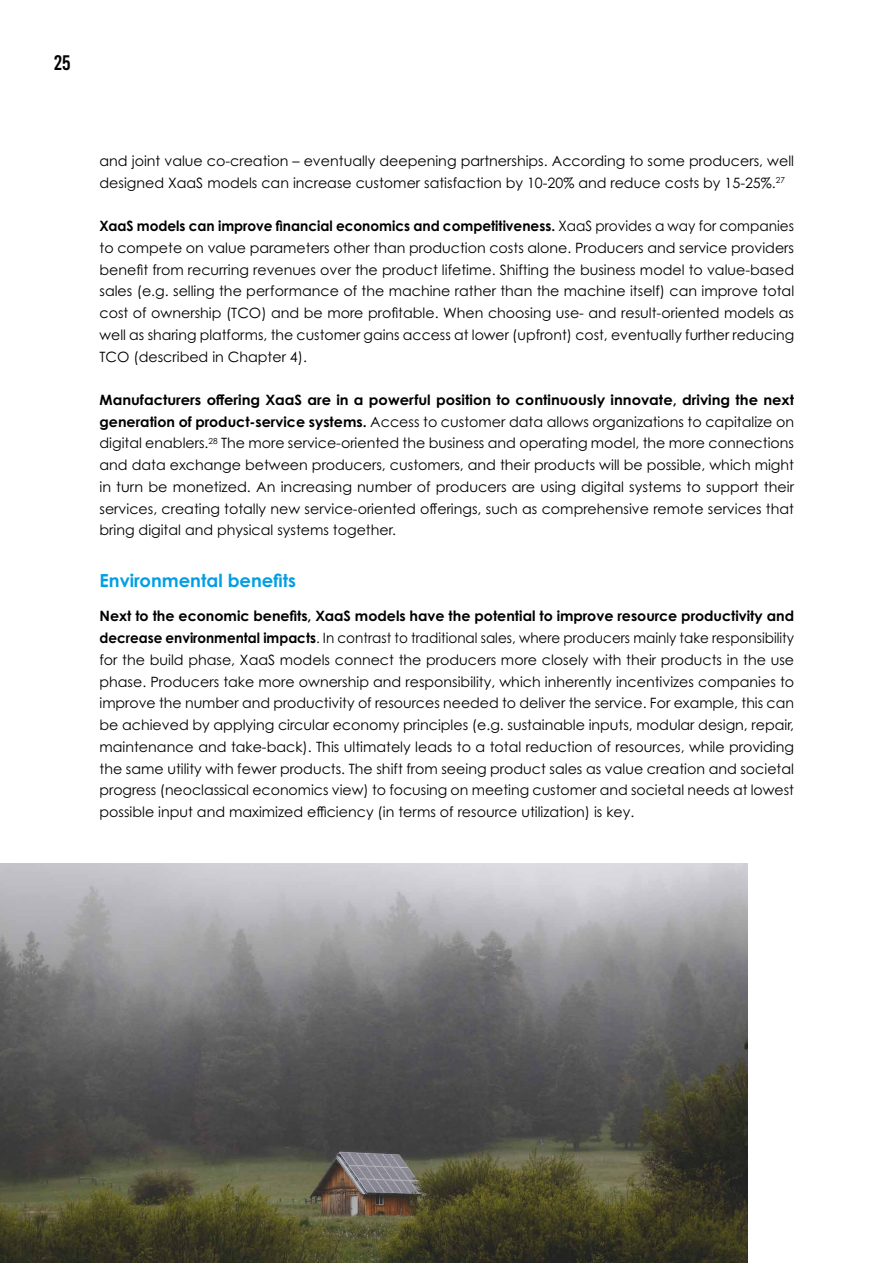
<style>
.page{position:relative;width:893px;height:1263px;background:#fff}
.page>*{position:absolute;margin:0;border:0;box-sizing:border-box;transform-origin:0 0}
.t1{font:21px "Bebas Kai";color:#000}
.t2{font:700 18px "Century Gothic Pro";color:#009fe3}
.t3{font:14.25px/21.8px "Century Gothic Pro";color:#000;text-align:justify;scale:.95 1}
.t4{font:14.25px/21.8px "Century Gothic Pro";color:#000}
.t5{font:14.25px/21.8px "Century Gothic Pro";color:#000;text-align:justify;scale:.96 1}
.s1{font-weight:700}
</style>
<div class="page">
<img style="left:0;top:863px;width:748px;height:400px">
<h1 class="t1" style="left:54px;top:51px;width:18px">25</h1>
<p class="t4" style="left:99px;top:150px;width:696px">and joint value co-creation – eventually deepening partnerships. According to some producers, well designed XaaS models can increase customer satisfaction by 10-20% and reduce costs by 15-25%.<sup>27</sup></p>
<p class="t5" style="left:99px;top:215px;width:725px"><span class="s1">XaaS models can improve financial economics and competitiveness.</span> XaaS provides a way for companies to compete on value parameters other than production costs alone. Producers and service providers benefit from recurring revenues over the product lifetime. Shifting the business model to value-based sales (e.g. selling the performance of the machine rather than the machine itself) can improve total cost of ownership (TCO) and be more profitable. When choosing use- and result-oriented models as well as sharing platforms, the customer gains access at lower (upfront) cost, eventually further reducing TCO (described in Chapter 4).</p>
<p class="t4" style="left:99px;top:389px;width:696px;text-align:justify"><span class="s1">Manufacturers offering XaaS are in a powerful position to continuously innovate, driving the next generation of product-service systems.</span> Access to customer data allows organizations to capitalize on digital enablers.<sup>28</sup> The more service-oriented the business and operating model, the more connections and data exchange between producers, customers, and their products will be possible, which might in turn be monetized. An increasing number of producers are using digital systems to support their services, creating totally new service-oriented offerings, such as comprehensive remote services that bring digital and physical systems together.</p>
<p class="t2" style="left:99px;top:569px;width:198px">Environmental benefits</p>
<p class="t3" style="left:99px;top:605px;width:733px"><span class="s1">Next to the economic benefits, XaaS models have the potential to improve resource productivity and decrease environmental impacts</span>. In contrast to traditional sales, where producers mainly take responsibility for the build phase, XaaS models connect the producers more closely with their products in the use phase. Producers take more ownership and responsibility, which inherently incentivizes companies to improve the number and productivity of resources needed to deliver the service. For example, this can be achieved by applying circular economy principles (e.g. sustainable inputs, modular design, repair, maintenance and take-back). This ultimately leads to a total reduction of resources, while providing the same utility with fewer products. The shift from seeing product sales as value creation and societal progress (neoclassical economics view) to focusing on meeting customer and societal needs at lowest possible input and maximized efficiency (in terms of resource utilization) is key.</p>
</div>
